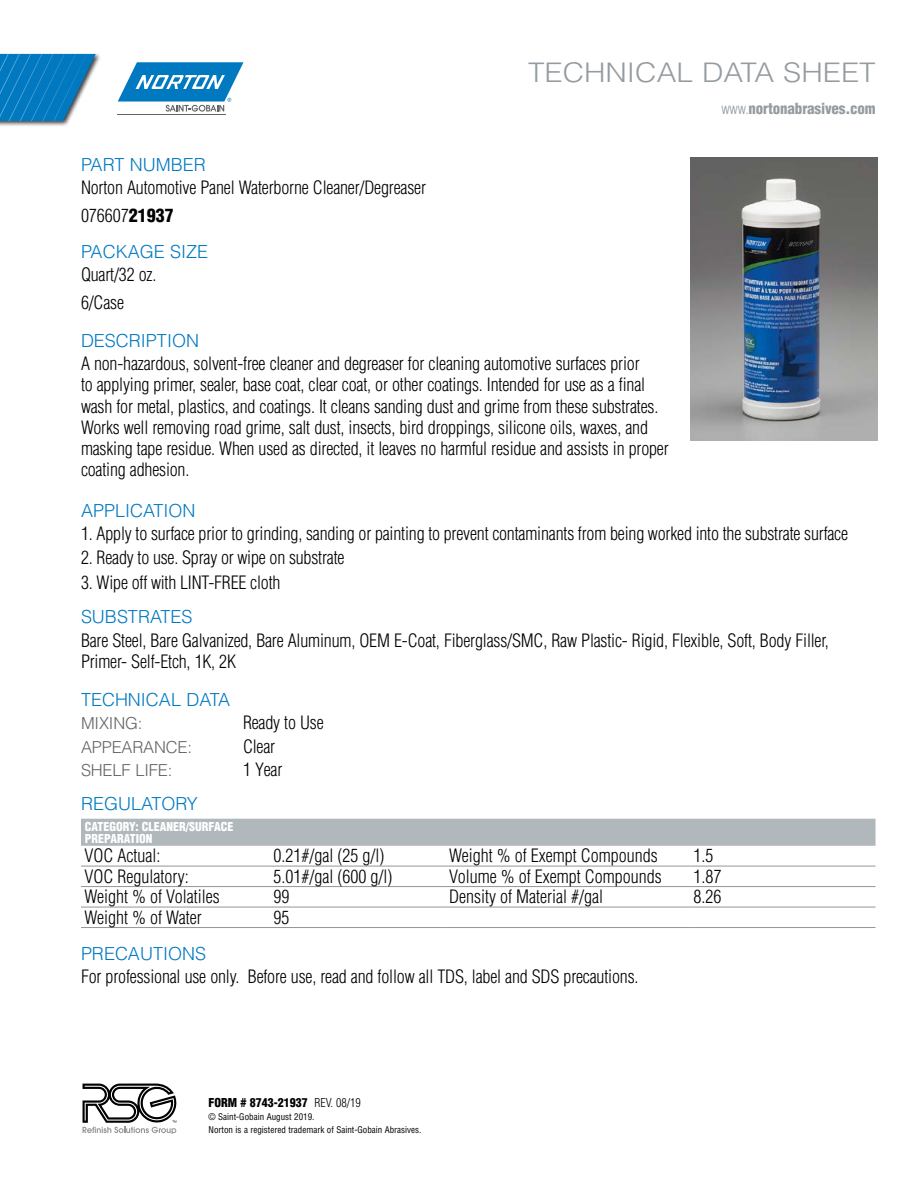
<style>
.page{position:relative;width:918px;height:1188px;background:#fff}
.page>*{position:absolute;margin:0;border:0;box-sizing:border-box;transform-origin:0 0}
.t1{font:300 27px "Helvetica LT Std";color:#949ca1;scale:1.1 1}
.t2{font:300 condensed 18px/21px "Helvetica LT Std";letter-spacing:-.01em;color:#000}
.t3{font:300 18px "Helvetica LT Std";color:#0079c1}
.t4{font:300 16.5px "Helvetica LT Std";letter-spacing:-.01em;color:#636466}
.t5{font:900 condensed 15px "Helvetica LT Std";letter-spacing:-.01em;color:#949ca1}
.t6{font:900 condensed 12px/12px "Helvetica LT Std";color:#fff}
.t7{font:900 condensed 12px "Helvetica LT Std";color:#000}
.t8{font:condensed 9px/12.9px "Helvetica LT Std";color:#000}
.s1{font-weight:300}
.s2{font-weight:900}
</style>
<div class="page">
<hr style="left:118px;top:114px;width:108px;height:1px;background:#636466">
<svg style="left:118px;top:62px;width:126px;height:50px"></svg>
<div style="left:81px;top:819px;width:795px;height:27px;background:#b0b8bc"></div>
<hr style="left:81px;top:866px;width:189px;height:1px;background:#939598">
<hr style="left:270px;top:866px;width:176px;height:1px;background:#939598">
<hr style="left:446px;top:866px;width:244px;height:1px;background:#939598">
<hr style="left:690px;top:866px;width:186px;height:1px;background:#939598">
<hr style="left:81px;top:886px;width:189px;height:1px;background:#939598">
<hr style="left:270px;top:886px;width:176px;height:1px;background:#939598">
<hr style="left:446px;top:886px;width:244px;height:1px;background:#939598">
<hr style="left:690px;top:886px;width:186px;height:1px;background:#939598">
<hr style="left:81px;top:907px;width:189px;height:1px;background:#939598">
<hr style="left:270px;top:907px;width:176px;height:1px;background:#939598">
<hr style="left:446px;top:907px;width:244px;height:1px;background:#939598">
<hr style="left:690px;top:907px;width:186px;height:1px;background:#939598">
<hr style="left:81px;top:927px;width:189px;height:1px;background:#939598">
<hr style="left:270px;top:927px;width:176px;height:1px;background:#939598">
<hr style="left:446px;top:927px;width:244px;height:1px;background:#939598">
<hr style="left:690px;top:927px;width:186px;height:1px;background:#939598">
<img style="left:690px;top:158px;width:188px;height:283px">
<svg style="left:83px;top:1084px;width:93px;height:50px"></svg>
<div style="left:0;top:52px;width:102px;height:75px;background:#000;opacity:.75"></div>
<svg style="left:0;top:54px;width:96px;height:67px;background:#2a8cc6"></svg>
<hr style="left:0;top:0;width:918px;height:1px;background:#8dc63f">
<h1 class="t1" style="left:528px;top:55px;width:318px">TECHNICAL DATA SHEET</h1>
<p class="t5" style="left:721px;top:99px;width:156px"><span class="s1">www.</span>nortonabrasives.com</p>
<p class="t3" style="left:81px;top:153px;width:126px">PART NUMBER</p>
<p class="t2" style="left:81px;top:174px;width:347px;line-height:27.8px">Norton Automotive Panel Waterborne Cleaner/Degreaser<br>076607<span class="s2">21937</span></p>
<p class="t3" style="left:81px;top:240px;width:129px">PACKAGE SIZE</p>
<p class="t2" style="left:81px;top:261px;width:77px;line-height:27.8px">Quart/32 oz.<br>6/Case</p>
<p class="t3" style="left:81px;top:329px;width:120px">DESCRIPTION</p>
<p class="t2" style="left:81px;top:353px;width:589px">A non-hazardous, solvent-free cleaner and degreaser for cleaning automotive surfaces prior<br>to applying primer, sealer, base coat, clear coat, or other coatings. Intended for use as a final wash for metal, plastics, and coatings. It cleans sanding dust and grime from these substrates.<br>Works well removing road grime, salt dust, insects, bird droppings, silicone oils, waxes, and masking tape residue. When used as directed, it leaves no harmful residue and assists in proper coating adhesion.</p>
<p class="t3" style="left:81px;top:499px;width:116px">APPLICATION</p>
<p class="t2" style="left:81px;top:523px;width:769px">1. Apply to surface prior to grinding, sanding or painting to prevent contaminants from being worked into the substrate surface</p>
<p class="t2" style="left:81px;top:547px;width:265px">2. Ready to use. Spray or wipe on substrate</p>
<p class="t2" style="left:81px;top:572px;width:201px">3. Wipe off with LINT-FREE cloth</p>
<p class="t3" style="left:81px;top:606px;width:113px">SUBSTRATES</p>
<p class="t2" style="left:81px;top:630px;width:749px">Bare Steel, Bare Galvanized, Bare Aluminum, OEM E-Coat, Fiberglass/SMC, Raw Plastic- Rigid, Flexible, Soft, Body Filler,<br>Primer- Self-Etch, 1K, 2K</p>
<p class="t3" style="left:81px;top:689px;width:151px">TECHNICAL DATA</p>
<p class="t4" style="left:81px;top:713px;width:63px">MIXING:</p>
<p class="t2" style="left:243px;top:712px;width:82px">Ready to Use</p>
<p class="t4" style="left:81px;top:737px;width:113px">APPEARANCE:</p>
<p class="t2" style="left:243px;top:736px;width:34px">Clear</p>
<p class="t4" style="left:81px;top:760px;width:93px">SHELF LIFE:</p>
<p class="t2" style="left:243px;top:759px;width:41px">1 Year</p>
<p class="t3" style="left:81px;top:793px;width:118px">REGULATORY</p>
<p class="t6" style="left:85px;top:820px;width:150px">CATEGORY: CLEANER/SURFACE<br>PREPARATION</p>
<p class="t2" style="left:85px;top:845px;width:77px">VOC Actual:</p>
<p class="t2" style="left:274px;top:845px;width:112px">0.21#/gal (25 g/l)</p>
<p class="t2" style="left:449px;top:845px;width:210px">Weight % of Exempt Compounds</p>
<p class="t2" style="left:694px;top:845px;width:21px">1.5</p>
<p class="t2" style="left:85px;top:866px;width:106px">VOC Regulatory:</p>
<p class="t2" style="left:274px;top:866px;width:120px">5.01#/gal (600 g/l)</p>
<p class="t2" style="left:449px;top:866px;width:214px">Volume % of Exempt Compounds</p>
<p class="t2" style="left:694px;top:866px;width:29px">1.87</p>
<p class="t2" style="left:85px;top:886px;width:137px">Weight % of Volatiles</p>
<p class="t2" style="left:274px;top:886px;width:17px">99</p>
<p class="t2" style="left:449px;top:886px;width:155px">Density of Material #/gal</p>
<p class="t2" style="left:694px;top:886px;width:29px">8.26</p>
<p class="t2" style="left:85px;top:907px;width:119px">Weight % of Water</p>
<p class="t2" style="left:274px;top:907px;width:17px">95</p>
<p class="t3" style="left:81px;top:942px;width:127px">PRECAUTIONS</p>
<p class="t2" style="left:81px;top:966px;width:559px">For professional use only. Before use, read and follow all TDS, label and SDS precautions.</p>
<p class="t7" style="left:209px;top:1095px;width:154px">FORM # 8743-21937 <span class="s1">REV. 08/19</span></p>
<p class="t8" style="left:209px;top:1110px;width:214px">© Saint-Gobain August 2019.<br>Norton is a registered trademark of Saint-Gobain Abrasives.</p>
</div>
